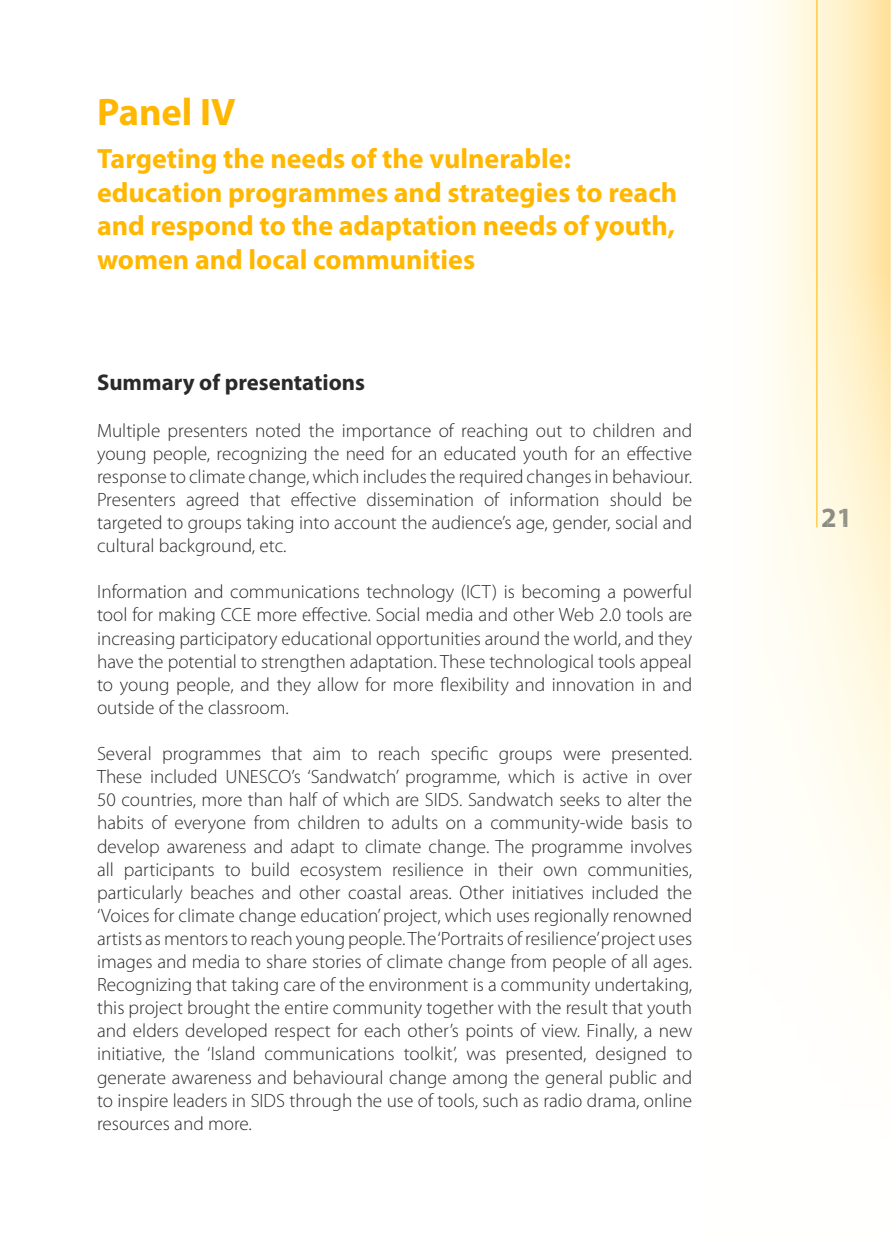
<style>
.page{position:relative;width:891px;height:1238px;background:#fff}
.page>*{position:absolute;margin:0;border:0;box-sizing:border-box;transform-origin:0 0}
.t1{font:700 38.55px "Myriad Pro";color:#ffb700}
.t2{font:700 28.05px/33.6px "Myriad Pro";color:#ffb700}
.t3{font:700 28.05px "Myriad Pro";color:#767575}
.t4{font:700 22.8px "Myriad Pro";color:#2a2a2c}
.t5{font:300 19.2px/23.1px "Myriad Pro";color:#2a2a2c;text-align:justify}
</style>
<div class="page">
<img style="left:769px;top:0;width:121px;height:974px">
<img style="left:822px;top:509px;width:25px;height:18px">
<hr style="left:816px;top:0;width:1px;height:527px;background:#ffb700">
<h1 class="t1" style="left:97px;top:97px;width:140px">Panel IV</h1>
<h2 class="t2" style="left:97px;top:144px;width:582px">Targeting the needs of the vulnerable: education programmes and strategies to reach and respond to the adaptation needs of youth, women and local communities</h2>
<p class="t4" style="left:97px;top:374px;width:269px">Summary of presentations</p>
<p class="t5" style="left:97px;top:420px;width:597px">Multiple presenters noted the importance of reaching out to children and young people, recognizing the need for an educated youth for an effective response to climate change, which includes the required changes in behaviour.<br>Presenters agreed that effective dissemination of information should be targeted to groups taking into account the audience’s age, gender, social and cultural background, etc.</p>
<p class="t5" style="left:97px;top:582px;width:597px">Information and communications technology (ICT) is becoming a powerful tool for making CCE more effective. Social media and other Web 2.0 tools are increasing participatory educational opportunities around the world, and they have the potential to strengthen adaptation. These technological tools appeal to young people, and they allow for more flexibility and innovation in and outside of the classroom.</p>
<p class="t5" style="left:97px;top:743px;width:597px">Several programmes that aim to reach specific groups were presented.<br>These included UNESCO’s ‘Sandwatch’ programme, which is active in over 50 countries, more than half of which are SIDS. Sandwatch seeks to alter the habits of everyone from children to adults on a community-wide basis to develop awareness and adapt to climate change. The programme involves all participants to build ecosystem resilience in their own communities, particularly beaches and other coastal areas. Other initiatives included the ‘Voices for climate change education’ project, which uses regionally renowned artists as mentors to reach young people. The ‘Portraits of resilience’project uses images and media to share stories of climate change from people of all ages.<br>Recognizing that taking care of the environment is a community undertaking, this project brought the entire community together with the result that youth and elders developed respect for each other’s points of view. Finally, a new initiative, the ‘Island communications toolkit’, was presented, designed to generate awareness and behavioural change among the general public and to inspire leaders in SIDS through the use of tools, such as radio drama, online resources and more.</p>
<h2 class="t3" style="left:821px;top:507px;width:33px">21</h2>
</div>
